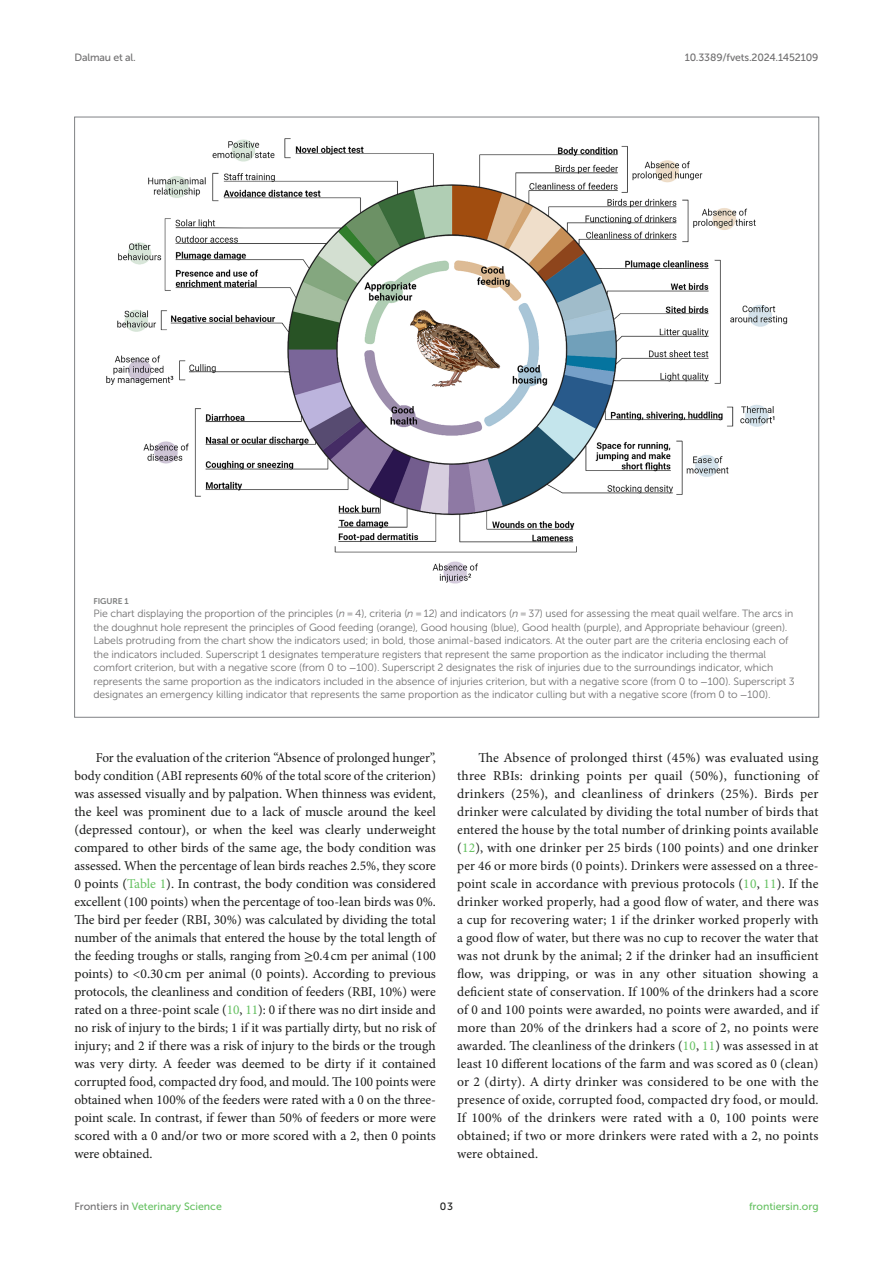
<style>
.page{position:relative;width:893px;height:1263px;background:#fff}
.page>*{position:absolute;margin:0;border:0;box-sizing:border-box;transform-origin:0 0}
.TEXT{font:13.5px/18px "Minion Pro";letter-spacing:.005em;color:#1b1c1b;text-align:justify}
.FIG_LEG{font:10.5px/13.5px "Museo Sans 300";letter-spacing:-.01em;color:#706f70}
.t1{font:10.5px "Museo Sans 500";color:#65c161}
.t2{font:10.5px "Museo Sans 500";letter-spacing:-.015em;color:#706f70}
.t3{font:10.5px "Museo Sans 500";color:#1b1c1b}
.FIG_HD{font:8.25px "Museo Sans 700";letter-spacing:-.01em;color:#7e7f7f}
.s1{font-style:italic}
.s2{font-family:"STIX General"}
.s3{color:#65c161}
.s4{color:#706f70}
</style>
<div class="page">
<img style="left:106px;top:138px;width:682px;height:446px">
<p class="t2" style="left:74px;top:51px;width:63px">Dalmau et al.</p>
<p class="t2" style="left:685px;top:51px;width:135px">10.3389/fvets.2024.1452109</p>
<p class="FIG_HD" style="left:94px;top:596px;width:37px">FIGURE 1</p>
<p class="FIG_LEG" style="left:94px;top:607px;width:703px">Pie chart displaying the proportion of the principles (<span class="s1">n</span> = 4), criteria (<span class="s1">n</span> = 12) and indicators (<span class="s1">n</span> = 37) used for assessing the meat quail welfare. The arcs in the doughnut hole represent the principles of Good feeding (orange), Good housing (blue), Good health (purple), and Appropriate behaviour (green).<br>Labels protruding from the chart show the indicators used; in bold, those animal-based indicators. At the outer part are the criteria enclosing each of the indicators included. Superscript 1 designates temperature registers that represent the same proportion as the indicator including the thermal comfort criterion, but with a negative score (from 0 to <span class="s2">−</span>100). Superscript 2 designates the risk of injuries due to the surroundings indicator, which represents the same proportion as the indicators included in the absence of injuries criterion, but with a negative score (from 0 to <span class="s2">−</span>100). Superscript 3 designates an emergency killing indicator that represents the same proportion as the indicator culling but with a negative score (from 0 to <span class="s2">−</span>100).</p>
<p class="TEXT" style="left:74px;top:749px;width:363px;text-indent:21px">For the evaluation of the criterion “Absence of prolonged hunger”, body condition (ABI represents 60% of the total score of the criterion) was assessed visually and by palpation. When thinness was evident, the keel was prominent due to a lack of muscle around the keel (depressed contour), or when the keel was clearly underweight compared to other birds of the same age, the body condition was assessed. When the percentage of lean birds reaches 2.5%, they score 0 points (<span class="s3">Table 1</span>). In contrast, the body condition was considered excellent (100 points) when the percentage of too-lean birds was 0%.<br>The bird per feeder (RBI, 30%) was calculated by dividing the total number of the animals that entered the house by the total length of the feeding troughs or stalls, ranging from <span class="s2">≥</span>0.4 cm per animal (100 points) to &lt;0.30 cm per animal (0 points). According to previous protocols, the cleanliness and condition of feeders (RBI, 10%) were rated on a three-point scale (<span class="s3">10</span>, <span class="s3">11</span>): 0 if there was no dirt inside and no risk of injury to the birds; 1 if it was partially dirty, but no risk of injury; and 2 if there was a risk of injury to the birds or the trough was very dirty. A feeder was deemed to be dirty if it contained corrupted food, compacted dry food, and mould. The 100 points were obtained when 100% of the feeders were rated with a 0 on the three&shy;point scale. In contrast, if fewer than 50% of feeders or more were scored with a 0 and/or two or more scored with a 2, then 0 points were obtained.</p>
<p class="TEXT" style="left:457px;top:749px;width:363px;text-indent:21px">The Absence of prolonged thirst (45%) was evaluated using three RBIs: drinking points per quail (50%), functioning of drinkers (25%), and cleanliness of drinkers (25%). Birds per drinker were calculated by dividing the total number of birds that entered the house by the total number of drinking points available (<span class="s3">12</span>), with one drinker per 25 birds (100 points) and one drinker per 46 or more birds (0 points). Drinkers were assessed on a three&shy;point scale in accordance with previous protocols (<span class="s3">10</span>, <span class="s3">11</span>). If the drinker worked properly, had a good flow of water, and there was a cup for recovering water; 1 if the drinker worked properly with a good flow of water, but there was no cup to recover the water that was not drunk by the animal; 2 if the drinker had an insufficient flow, was dripping, or was in any other situation showing a deficient state of conservation. If 100% of the drinkers had a score of 0 and 100 points were awarded, no points were awarded, and if more than 20% of the drinkers had a score of 2, no points were awarded. The cleanliness of the drinkers (<span class="s3">10</span>, <span class="s3">11</span>) was assessed in at least 10 different locations of the farm and was scored as 0 (clean) or 2 (dirty). A dirty drinker was considered to be one with the presence of oxide, corrupted food, compacted dry food, or mould.<br>If 100% of the drinkers were rated with a 0, 100 points were obtained; if two or more drinkers were rated with a 2, no points were obtained.</p>
<p class="t1" style="left:74px;top:1200px;width:149px"><span class="s4">Frontiers in</span> Veterinary Science</p>
<p class="t3" style="left:440px;top:1200px;width:15px">03</p>
<p class="t1" style="left:749px;top:1200px;width:71px">frontiersin.org</p>
</div>
